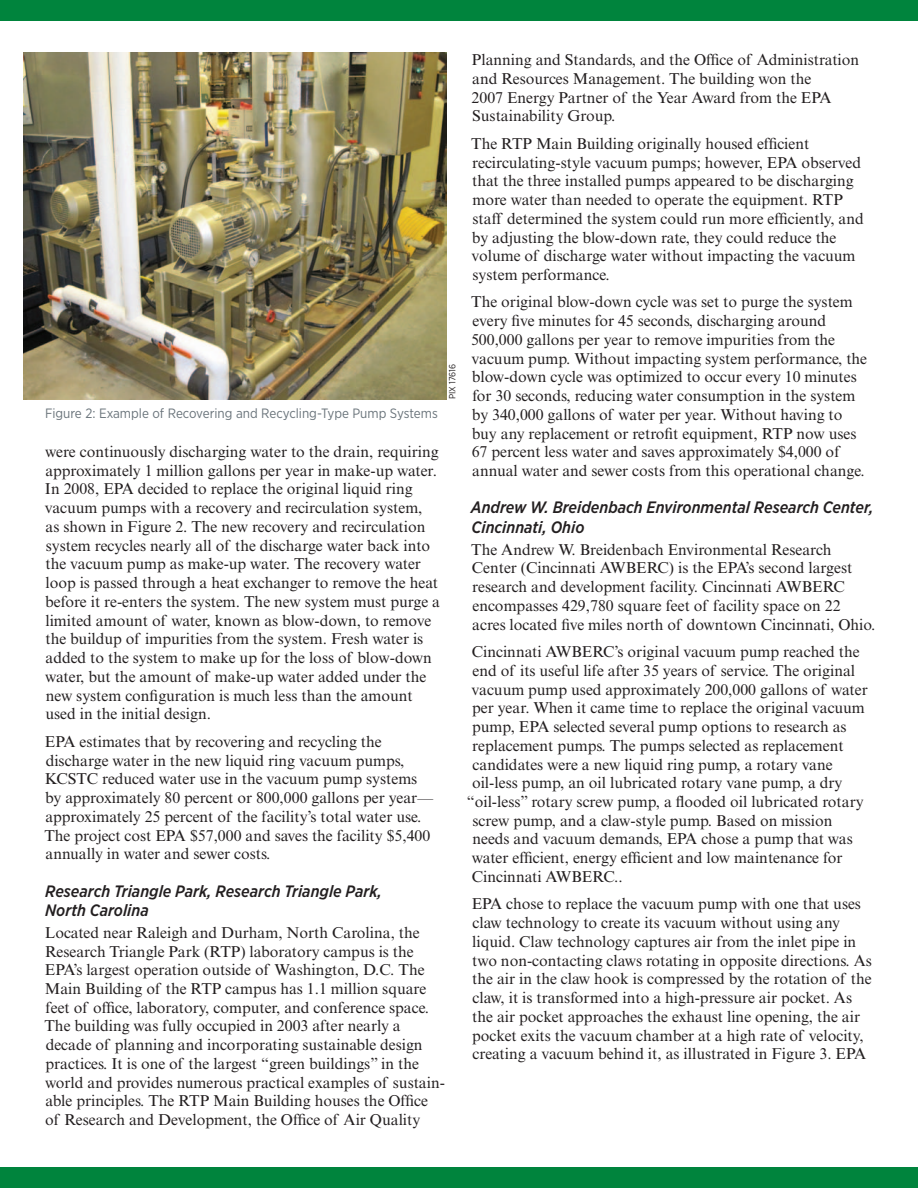
<style>
.page{position:relative;width:918px;height:1188px;background:#fff}
.page>*{position:absolute;margin:0;border:0;box-sizing:border-box;transform-origin:0 0}
.t1{font:italic 500 16.5px/19.5px "Gotham Narrow";color:#231f20}
.t2{font:15.75px/18.8px "Times New Roman MT Std";color:#231f20}
.t3{font:13.5px "Gotham Narrow";color:#6a747b}
.t4{font:9px "Gotham Narrow";letter-spacing:-.005em;color:#231f20}
</style>
<div class="page">
<img style="left:23px;top:53px;width:423px;height:346px">
<div style="left:0;top:1168px;width:918px;height:20px;background:#00843d"></div>
<div style="left:0;top:0;width:918px;height:20px;background:#00843d"></div>
<p class="t3" style="left:45px;top:405px;width:394px">Figure 2: Example of Recovering and Recycling-Type Pump Systems</p>
<p class="t4" style="left:447px;top:399px;width:37px;rotate:-90deg">PIX 17616</p>
<p class="t2" style="left:45px;top:442px;width:397px">were continuously discharging water to the drain, requiring approximately 1 million gallons per year in make-up water.<br>In 2008, EPA decided to replace the original liquid ring vacuum pumps with a recovery and recirculation system, as shown in Figure 2. The new recovery and recirculation system recycles nearly all of the discharge water back into the vacuum pump as make-up water. The recovery water loop is passed through a heat exchanger to remove the heat before it re-enters the system. The new system must purge a limited amount of water, known as blow-down, to remove the buildup of impurities from the system. Fresh water is added to the system to make up for the loss of blow-down water, but the amount of make-up water added under the new system configuration is much less than the amount used in the initial design.</p>
<p class="t2" style="left:44px;top:732px;width:390px">EPA estimates that by recovering and recycling the discharge water in the new liquid ring vacuum pumps, KCSTC reduced water use in the vacuum pump systems by approximately 80 percent or 800,000 gallons per year— approximately 25 percent of the facility’s total water use.<br>The project cost EPA $57,000 and saves the facility $5,400 annually in water and sewer costs.</p>
<p class="t1" style="left:45px;top:881px;width:338px">Research Triangle Park, Research Triangle Park,<br>North Carolina</p>
<p class="t2" style="left:44px;top:923px;width:402px">Located near Raleigh and Durham, North Carolina, the Research Triangle Park (RTP) laboratory campus is the EPA’s largest operation outside of Washington, D.C. The Main Building of the RTP campus has 1.1 million square feet of office, laboratory, computer, and conference space.<br>The building was fully occupied in 2003 after nearly a decade of planning and incorporating sustainable design practices. It is one of the largest “green buildings” in the world and provides numerous practical examples of sustain&shy;able principles. The RTP Main Building houses the Office<br>of Research and Development, the Office of Air Quality</p>
<p class="t2" style="left:472px;top:51px;width:389px">Planning and Standards, and the Office of Administration and Resources Management. The building won the<br>2007 Energy Partner of the Year Award from the EPA Sustainability Group.</p>
<p class="t2" style="left:471px;top:134px;width:394px">The RTP Main Building originally housed efficient recirculating-style vacuum pumps; however, EPA observed that the three installed pumps appeared to be discharging more water than needed to operate the equipment. RTP staff determined the system could run more efficiently, and by adjusting the blow-down rate, they could reduce the volume of discharge water without impacting the vacuum system performance.</p>
<p class="t2" style="left:471px;top:293px;width:398px">The original blow-down cycle was set to purge the system every five minutes for 45 seconds, discharging around 500,000 gallons per year to remove impurities from the vacuum pump. Without impacting system performance, the blow-down cycle was optimized to occur every 10 minutes for 30 seconds, reducing water consumption in the system by 340,000 gallons of water per year. Without having to buy any replacement or retrofit equipment, RTP now uses 67 percent less water and saves approximately $4,000 of annual water and sewer costs from this operational change.</p>
<p class="t1" style="left:471px;top:498px;width:404px">Andrew W. Breidenbach Environmental Research Center,<br>Cincinnati, Ohio</p>
<p class="t2" style="left:471px;top:540px;width:406px">The Andrew W. Breidenbach Environmental Research Center (Cincinnati AWBERC) is the EPA’s second largest research and development facility. Cincinnati AWBERC encompasses 429,780 square feet of facility space on 22 acres located five miles north of downtown Cincinnati, Ohio.</p>
<p class="t2" style="left:472px;top:642px;width:389px">Cincinnati AWBERC’s original vacuum pump reached the</p>
<p class="t2" style="left:473px;top:661px;width:384px">end of its useful life after 35 years of service. The original</p>
<p class="t2" style="left:472px;top:680px;width:398px">vacuum pump used approximately 200,000 gallons of water</p>
<p class="t2" style="left:472px;top:699px;width:394px">per year. When it came time to replace the original vacuum</p>
<p class="t2" style="left:472px;top:717px;width:376px">pump, EPA selected several pump options to research as</p>
<p class="t2" style="left:472px;top:736px;width:373px">replacement pumps. The pumps selected as replacement</p>
<p class="t2" style="left:473px;top:755px;width:362px">candidates were a new liquid ring pump, a rotary vane</p>
<p class="t2" style="left:472px;top:774px;width:372px">oil-less pump, an oil lubricated rotary vane pump, a dry</p>
<p class="t2" style="left:467px;top:792px;width:398px">“oil-less” rotary screw pump, a flooded oil lubricated rotary</p>
<p class="t2" style="left:473px;top:811px;width:361px">screw pump, and a claw-style pump. Based on mission</p>
<p class="t2" style="left:472px;top:830px;width:382px">needs and vacuum demands, EPA chose a pump that was</p>
<p class="t2" style="left:472px;top:849px;width:372px">water efficient, energy efficient and low maintenance for</p>
<p class="t2" style="left:472px;top:867px;width:152px">Cincinnati AWBERC..</p>
<p class="t2" style="left:472px;top:895px;width:402px">EPA chose to replace the vacuum pump with one that uses claw technology to create its vacuum without using any liquid. Claw technology captures air from the inlet pipe in two non-contacting claws rotating in opposite directions. As the air in the claw hook is compressed by the rotation of the claw, it is transformed into a high-pressure air pocket. As the air pocket approaches the exhaust line opening, the air pocket exits the vacuum chamber at a high rate of velocity, creating a vacuum behind it, as illustrated in Figure 3. EPA</p>
</div>
